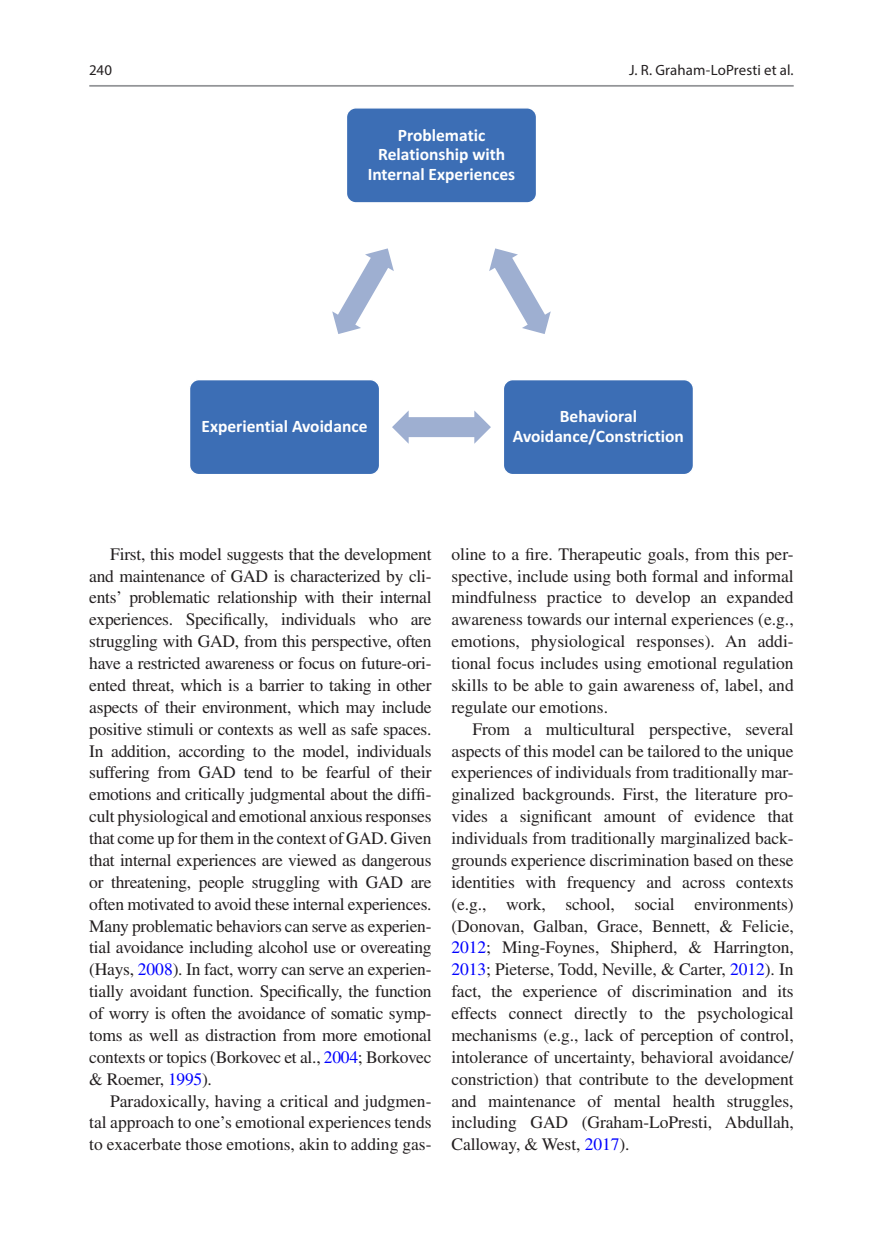
<style>
.page{position:relative;width:883px;height:1260px;background:#fff}
.page>*{position:absolute;margin:0;border:0;box-sizing:border-box;transform-origin:0 0}
.Text{font:17.5px/21.9px "Times LT Std";letter-spacing:-.005em;color:#231f20;text-align:justify}
.t1{font:700 17.5px/19.2px "Calibri";color:#fff;text-align:center}
.t2{font:14.88px "Myriad Pro";letter-spacing:.005em;color:#231f20}
.s1{color:#00f}
</style>
<div class="page">
<div style="left:346px;top:108px;width:191px;height:95px;background:#3c6eb5;border-radius:10px"></div>
<div style="left:346px;top:107px;width:191px;height:97px;border:1px solid #fff;border-radius:10px"></div>
<svg style="left:489px;top:248px;width:62px;height:86px"></svg>
<div style="left:503px;top:380px;width:190px;height:95px;background:#3c6eb5;border-radius:10px"></div>
<div style="left:503px;top:379px;width:191px;height:96px;border:1px solid #fff;border-radius:10px"></div>
<svg style="left:392px;top:410px;width:99px;height:34px"></svg>
<div style="left:189px;top:380px;width:191px;height:95px;background:#3c6eb5;border-radius:10px"></div>
<div style="left:189px;top:379px;width:191px;height:96px;border:1px solid #fff;border-radius:10px"></div>
<svg style="left:332px;top:248px;width:62px;height:86px"></svg>
<hr style="left:89px;top:85px;width:705px;height:2px;background:#939598">
<p class="t2" style="left:89px;top:61px;width:24px">240</p>
<p class="t1" style="left:368px;top:125px;width:149px">Problematic<br>Relationship with<br>Internal Experiences</p>
<p class="t2" style="left:629px;top:61px;width:166px">J. R. Graham-LoPresti et al.</p>
<p class="t1" style="left:202px;top:416px;width:167px">Experiential Avoidance</p>
<p class="t1" style="left:513px;top:407px;width:173px">Behavioral<br>Avoidance/Constriction</p>
<p class="Text" style="left:89px;top:543px;width:344px;text-indent:21px">First, this model suggests that the development and maintenance of GAD is characterized by cli&shy;ents’ problematic relationship with their internal experiences. Specifically, individuals who are struggling with GAD, from this perspective, often have a restricted awareness or focus on future-ori&shy;ented threat, which is a barrier to taking in other aspects of their environment, which may include positive stimuli or contexts as well as safe spaces.<br>In addition, according to the model, individuals suffering from GAD tend to be fearful of their emotions and critically judgmental about the diffi&shy;cult physiological and emotional anxious responses that come up for them in the context of GAD. Given that internal experiences are viewed as dangerous or threatening, people struggling with GAD are often motivated to avoid these internal experiences.<br>Many problematic behaviors can serve as experien&shy;tial avoidance including alcohol use or overeating (Hays, <span class="s1">2008</span>). In fact, worry can serve an experien&shy;tially avoidant function. Specifically, the function of worry is often the avoidance of somatic symp&shy;toms as well as distraction from more emotional contexts or topics (Borkovec et al., <span class="s1">2004</span>; Borkovec &amp; Roemer, <span class="s1">1995</span>).</p>
<p class="Text" style="left:89px;top:1090px;width:344px;text-indent:21px">Paradoxically, having a critical and judgmen&shy;tal approach to one’s emotional experiences tends to exacerbate those emotions, akin to adding gas-</p>
<p class="Text" style="left:451px;top:543px;width:344px">oline to a fire. Therapeutic goals, from this per&shy;spective, include using both formal and informal mindfulness practice to develop an expanded awareness towards our internal experiences (e.g., emotions, physiological responses). An addi&shy;tional focus includes using emotional regulation skills to be able to gain awareness of, label, and regulate our emotions.</p>
<p class="Text" style="left:451px;top:718px;width:344px;text-indent:21px">From a multicultural perspective, several aspects of this model can be tailored to the unique experiences of individuals from traditionally mar&shy;ginalized backgrounds. First, the literature pro&shy;vides a significant amount of evidence that individuals from traditionally marginalized back&shy;grounds experience discrimination based on these identities with frequency and across contexts (e.g., work, school, social environments) (Donovan, Galban, Grace, Bennett, &amp; Felicie, <span class="s1">2012</span>; Ming-Foynes, Shipherd, &amp; Harrington, <span class="s1">2013</span>; Pieterse, Todd, Neville, &amp; Carter, <span class="s1">2012</span>). In fact, the experience of discrimination and its effects connect directly to the psychological mechanisms (e.g., lack of perception of control, intolerance of uncertainty, behavioral avoidance/ constriction) that contribute to the development and maintenance of mental health struggles, including GAD (Graham-LoPresti, Abdullah, Calloway, &amp; West, <span class="s1">2017</span>).</p>
</div>
